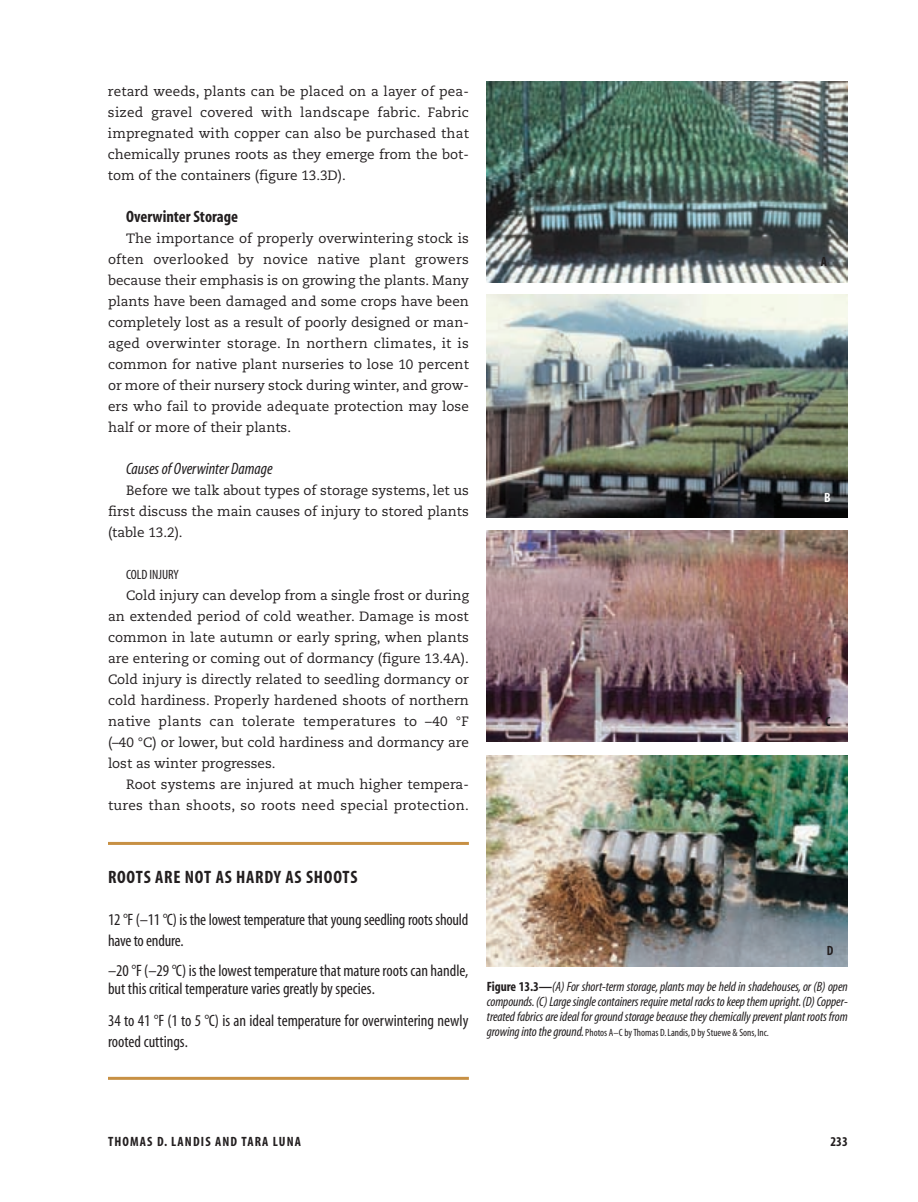
<style>
.page{position:relative;width:918px;height:1202px;background:#fff}
.page>*{position:absolute;margin:0;border:0;box-sizing:border-box;transform-origin:0 0}
.t1{font:700 condensed 18px "Myriad";letter-spacing:.04em;color:#231f20}
.t2{font:condensed 16.5px/21px "Myriad";color:#231f20}
.t3{font:italic condensed 16.5px "Myriad";color:#231f20}
.t4{font:700 condensed 16.5px "Myriad";color:#231f20}
.t5{font:13.5px/21px "Caecilia LT";color:#231f20;text-align:justify}
.t6{font:italic condensed 13.5px/15px "Myriad";letter-spacing:-.01em;color:#231f20;text-align:justify}
.t7{font:700 condensed 13.5px "Myriad";letter-spacing:.085em;color:#231f20}
.t8{font:condensed 13.5px "Myriad";color:#231f20}
.t9{font:700 condensed 13.5px "Myriad";color:#fff}
.t10{font:condensed 10.5px "Myriad";color:#231f20}
.s1{font-weight:700;font-style:normal}
.s2{font-style:italic;font-size:13.5px}
</style>
<div class="page">
<img style="left:487px;top:81px;width:361px;height:201px">
<img style="left:487px;top:294px;width:361px;height:223px">
<img style="left:487px;top:530px;width:361px;height:211px">
<img style="left:487px;top:755px;width:361px;height:211px">
<hr style="left:108px;top:842px;width:361px;height:3px;background:#c79044">
<hr style="left:108px;top:1076px;width:361px;height:3px;background:#c79044">
<p class="t5" style="left:108px;top:82px;width:362px">retard weeds, plants can be placed on a layer of pea&shy;sized gravel covered with landscape fabric. Fabric impregnated with copper can also be purchased that chemically prunes roots as they emerge from the bot&shy;tom of the containers (figure 13.3D).</p>
<p class="t4" style="left:126px;top:210px;width:114px">Overwinter Storage</p>
<p class="t5" style="left:108px;top:229px;width:362px;text-indent:18px">The importance of properly overwintering stock is often overlooked by novice native plant growers because their emphasis is on growing the plants. Many plants have been damaged and some crops have been completely lost as a result of poorly designed or man&shy;aged overwinter storage. In northern climates, it is common for native plant nurseries to lose 10 percent or more of their nursery stock during winter, and grow&shy;ers who fail to provide adequate protection may lose half or more of their plants.</p>
<p class="t3" style="left:126px;top:462px;width:148px">Causes of Overwinter Damage</p>
<p class="t5" style="left:108px;top:481px;width:362px;text-indent:18px">Before we talk about types of storage systems, let us first discuss the main causes of injury to stored plants (table 13.2).</p>
<p class="t8" style="left:126px;top:569px;width:54px">COLD INJURY</p>
<p class="t5" style="left:108px;top:586px;width:362px;text-indent:18px">Cold injury can develop from a single frost or during an extended period of cold weather. Damage is most common in late autumn or early spring, when plants are entering or coming out of dormancy (figure 13.4A).<br>Cold injury is directly related to seedling dormancy or cold hardiness. Properly hardened shoots of northern native plants can tolerate temperatures to –40 °F (–40 °C) or lower, but cold hardiness and dormancy are lost as winter progresses.</p>
<p class="t5" style="left:108px;top:775px;width:362px;text-align:right">Root systems are injured at much higher tempera&shy;tures than shoots, so roots need special protection.</p>
<p class="t7" style="left:821px;top:256px;width:8px">A</p>
<p class="t9" style="left:824px;top:492px;width:8px">B</p>
<p class="t7" style="left:825px;top:716px;width:7px">C</p>
<h1 class="t1" style="left:108px;top:870px;width:251px">ROOTS ARE NOT AS HARDY AS SHOOTS</h1>
<p class="t2" style="left:108px;top:910px;width:362px">12 °F (–11 °C) is the lowest temperature that young seedling roots should have to endure.</p>
<p class="t2" style="left:108px;top:962px;width:362px;line-height:18px">–20 °F (–29 °C) is the lowest temperature that mature roots can handle, but this critical temperature varies greatly by species.</p>
<p class="t2" style="left:108px;top:1010px;width:362px">34 to 41 °F (1 to 5 °C) is an ideal temperature for overwintering newly rooted cuttings.</p>
<p class="t7" style="left:827px;top:945px;width:8px">D</p>
<p class="t6" style="left:487px;top:980px;width:362px"><span class="s1">Figure 13.3—</span>(A) For short-term storage, plants may be held in shadehouses, or (B) open compounds.(C) Large single containers require metal racks to keep them upright.(D) Copper&shy;treated fabrics are ideal for ground storage because they chemically prevent plant roots from</p>
<p class="t10" style="left:487px;top:1028px;width:284px"><span class="s2">growing into the ground.</span>Photos A–C by Thomas D.Landis,D by Stuewe &amp; Sons,Inc.</p>
<p class="t7" style="left:108px;top:1136px;width:195px">THOMAS D. LANDIS AND TARA LUNA</p>
<p class="t7" style="left:831px;top:1136px;width:19px">233</p>
</div>
